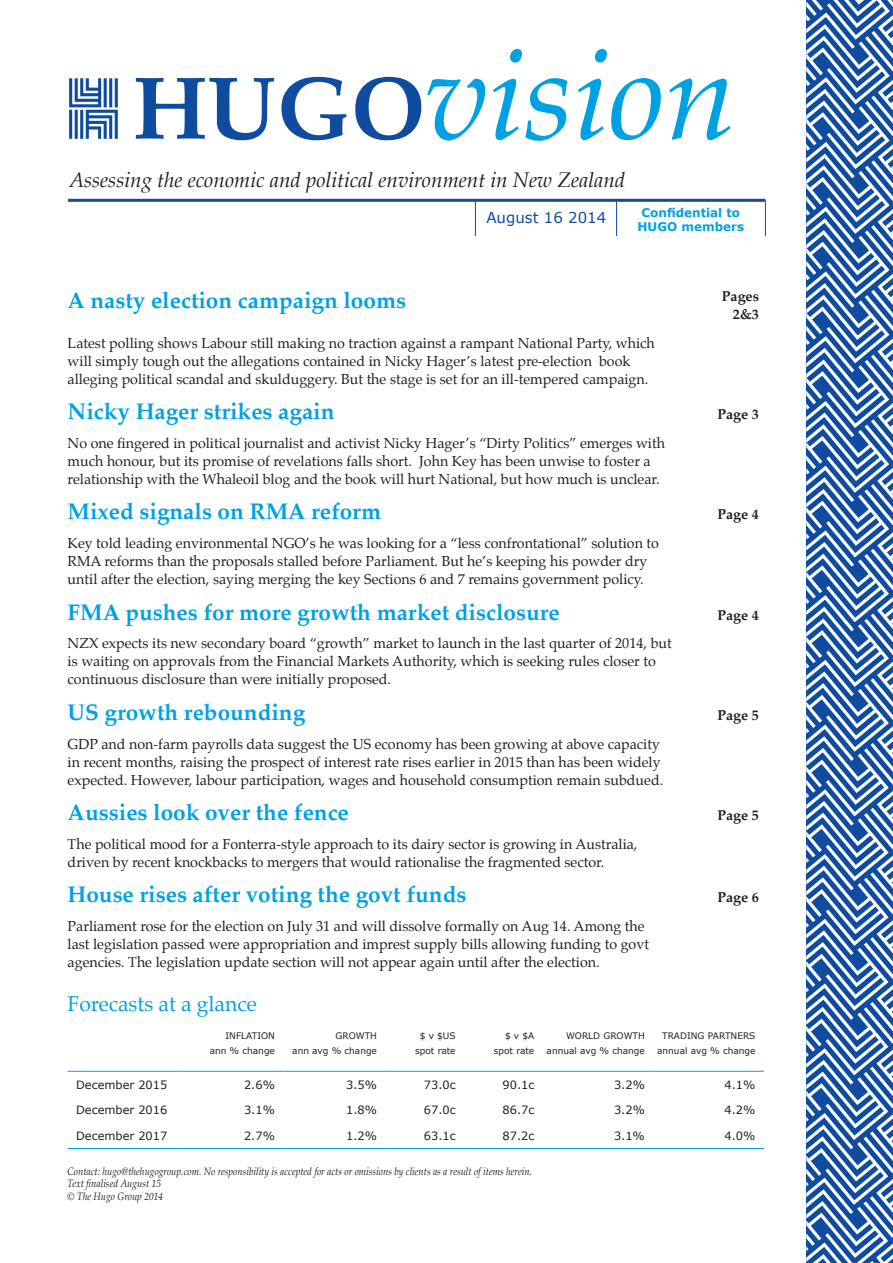
<style>
.page{position:relative;width:893px;height:1263px;background:#fff}
.page>*{position:absolute;margin:0;border:0;box-sizing:border-box;transform-origin:0 0}
.t1{font:italic 127.35px "Palatino";color:#00a1e3}
.t2{font:700 22.5px "Palatino";color:#00a1e3}
.t3{font:21px "Palatino";color:#00a1e3}
.t4{font:italic 20.7px "Palatino";color:#231f20}
.t5{font:15px "Verdana";color:#0f4ca0}
.t6{font:14.25px/18px "Palatino";color:#231f20}
.t7{font:700 14.25px/18px "Palatino";color:#231f20;text-align:right}
.t8{font:700 12px/14.4px "Verdana";color:#00a1e3;text-align:center}
.t9{font:11.4px "Verdana";color:#231f20}
.t10{font:italic 10.5px/12.6px "Palatino";color:#231f20;scale:.9 1}
.t11{font:9px "Verdana";color:#231f20}
.s1{font-weight:700;font-style:normal;font-size:89.1px;color:#0f4ca0}
</style>
<div class="page">
<svg style="left:69px;top:78px;width:49px;height:61px"></svg>
<hr style="left:68px;top:199px;width:697px;height:3px;background:#0f4ca0">
<hr style="left:765px;top:200px;width:1px;height:36px;background:#0f4ca0">
<hr style="left:616px;top:202px;width:1px;height:34px;background:#0f4ca0">
<hr style="left:475px;top:202px;width:1px;height:34px;background:#0f4ca0">
<svg style="left:806px;top:0;width:87px;height:1263px;fill:#124ea1"></svg>
<hr style="left:68px;top:1071px;width:113px;height:1px;background:#00a1e3">
<hr style="left:181px;top:1071px;width:102px;height:1px;background:#00a1e3">
<hr style="left:283px;top:1071px;width:102px;height:1px;background:#00a1e3">
<hr style="left:385px;top:1071px;width:79px;height:1px;background:#00a1e3">
<hr style="left:464px;top:1071px;width:79px;height:1px;background:#00a1e3">
<hr style="left:543px;top:1071px;width:110px;height:1px;background:#00a1e3">
<hr style="left:653px;top:1071px;width:111px;height:1px;background:#00a1e3">
<hr style="left:68px;top:1148px;width:113px;height:1px;background:#00a1e3">
<hr style="left:181px;top:1148px;width:102px;height:1px;background:#00a1e3">
<hr style="left:283px;top:1148px;width:102px;height:1px;background:#00a1e3">
<hr style="left:385px;top:1148px;width:79px;height:1px;background:#00a1e3">
<hr style="left:464px;top:1148px;width:79px;height:1px;background:#00a1e3">
<hr style="left:543px;top:1148px;width:110px;height:1px;background:#00a1e3">
<hr style="left:653px;top:1148px;width:111px;height:1px;background:#00a1e3">
<h1 class="t1" style="left:133px;top:-12px;width:605px"><span class="s1">HUGO</span>vision</h1>
<h3 class="t4" style="left:69px;top:163px;width:558px">Assessing the economic and political environment in New Zealand</h3>
<p class="t5" style="left:486px;top:207px;width:122px">August 16 2014</p>
<p class="t8" style="left:638px;top:205px;width:108px">Confidential to<br>HUGO members</p>
<h2 class="t2" style="left:68px;top:281px;width:340px">A nasty election campaign looms</h2>
<p class="t7" style="left:722px;top:287px;width:39px">Pages<br>2&amp;3</p>
<p class="t6" style="left:68px;top:334px;width:589px">Latest polling shows Labour still making no traction against a rampant National Party, which will simply tough out the allegations contained in Nicky Hager’s latest pre-election book alleging political scandal and skulduggery. But the stage is set for an ill-tempered campaign.</p>
<h2 class="t2" style="left:68px;top:392px;width:268px">Nicky Hager strikes again</h2>
<p class="t7" style="left:717px;top:405px;width:43px">Page 3</p>
<p class="t6" style="left:68px;top:434px;width:599px">No one fingered in political journalist and activist Nicky Hager’s “Dirty Politics” emerges with much honour, but its promise of revelations falls short. John Key has been unwise to foster a relationship with the Whaleoil blog and the book will hurt National, but how much is unclear.</p>
<h2 class="t2" style="left:68px;top:492px;width:315px">Mixed signals on RMA reform</h2>
<p class="t7" style="left:717px;top:505px;width:43px">Page 4</p>
<p class="t6" style="left:68px;top:534px;width:593px">Key told leading environmental NGO’s he was looking for a “less confrontational” solution to<br>RMA reforms than the proposals stalled before Parliament. But he’s keeping his powder dry until after the election, saying merging the key Sections 6 and 7 remains government policy.</p>
<h2 class="t2" style="left:68px;top:593px;width:494px">FMA pushes for more growth market disclosure</h2>
<p class="t7" style="left:717px;top:605px;width:43px">Page 4</p>
<p class="t6" style="left:68px;top:634px;width:606px">NZX expects its new secondary board “growth” market to launch in the last quarter of 2014, but is waiting on approvals from the Financial Markets Authority, which is seeking rules closer to continuous disclosure than were initially proposed.</p>
<h2 class="t2" style="left:68px;top:693px;width:239px">US growth rebounding</h2>
<p class="t7" style="left:717px;top:706px;width:43px">Page 5</p>
<p class="t6" style="left:68px;top:735px;width:597px">GDP and non-farm payrolls data suggest the US economy has been growing at above capacity in recent months, raising the prospect of interest rate rises earlier in 2015 than has been widely expected. However, labour participation, wages and household consumption remain subdued.</p>
<h2 class="t2" style="left:68px;top:793px;width:283px">Aussies look over the fence</h2>
<p class="t7" style="left:717px;top:806px;width:43px">Page 5</p>
<p class="t6" style="left:68px;top:835px;width:571px">The political mood for a Fonterra-style approach to its dairy sector is growing in Australia, driven by recent knockbacks to mergers that would rationalise the fragmented sector.</p>
<h2 class="t2" style="left:68px;top:876px;width:400px">House rises after voting the govt funds</h2>
<p class="t7" style="left:717px;top:888px;width:43px">Page 6</p>
<p class="t6" style="left:68px;top:917px;width:583px">Parliament rose for the election on July 31 and will dissolve formally on Aug 14. Among the last legislation passed were appropriation and imprest supply bills allowing funding to govt agencies. The legislation update section will not appear again until after the election.</p>
<h3 class="t3" style="left:68px;top:986px;width:191px">Forecasts at a glance</h3>
<p class="t11" style="left:225px;top:1029px;width:51px">INFLATION</p>
<p class="t11" style="left:335px;top:1029px;width:43px">GROWTH</p>
<p class="t11" style="left:420px;top:1029px;width:37px">$ v $US</p>
<p class="t11" style="left:505px;top:1029px;width:31px">$ v $A</p>
<p class="t11" style="left:566px;top:1029px;width:80px">WORLD GROWTH</p>
<p class="t11" style="left:662px;top:1029px;width:95px">TRADING PARTNERS</p>
<p class="t11" style="left:210px;top:1045px;width:67px">ann % change</p>
<p class="t11" style="left:292px;top:1045px;width:86px">ann avg % change</p>
<p class="t11" style="left:415px;top:1045px;width:42px">spot rate</p>
<p class="t11" style="left:494px;top:1045px;width:42px">spot rate</p>
<p class="t11" style="left:547px;top:1045px;width:100px">annual avg % change</p>
<p class="t11" style="left:657px;top:1045px;width:100px">annual avg % change</p>
<p class="t9" style="left:76px;top:1076px;width:93px">December 2015</p>
<p class="t9" style="left:244px;top:1076px;width:32px">2.6%</p>
<p class="t9" style="left:346px;top:1076px;width:32px">3.5%</p>
<p class="t9" style="left:424px;top:1076px;width:33px">73.0c</p>
<p class="t9" style="left:502px;top:1076px;width:33px">90.1c</p>
<p class="t9" style="left:614px;top:1076px;width:32px">3.2%</p>
<p class="t9" style="left:725px;top:1076px;width:32px">4.1%</p>
<p class="t9" style="left:76px;top:1102px;width:93px">December 2016</p>
<p class="t9" style="left:244px;top:1102px;width:32px">3.1%</p>
<p class="t9" style="left:346px;top:1102px;width:32px">1.8%</p>
<p class="t9" style="left:424px;top:1102px;width:33px">67.0c</p>
<p class="t9" style="left:502px;top:1102px;width:33px">86.7c</p>
<p class="t9" style="left:614px;top:1102px;width:32px">3.2%</p>
<p class="t9" style="left:725px;top:1102px;width:32px">4.2%</p>
<p class="t9" style="left:76px;top:1128px;width:93px">December 2017</p>
<p class="t9" style="left:244px;top:1128px;width:32px">2.7%</p>
<p class="t9" style="left:346px;top:1128px;width:32px">1.2%</p>
<p class="t9" style="left:424px;top:1128px;width:33px">63.1c</p>
<p class="t9" style="left:502px;top:1128px;width:33px">87.2c</p>
<p class="t9" style="left:614px;top:1128px;width:32px">3.1%</p>
<p class="t9" style="left:725px;top:1128px;width:32px">4.0%</p>
<p class="t10" style="left:68px;top:1164px;width:517px">Contact: hugo@thehugogroup.com. No responsibility is accepted for acts or omissions by clients as a result of items herein.<br>Text finalised August 15<br>© The Hugo Group 2014</p>
</div>
